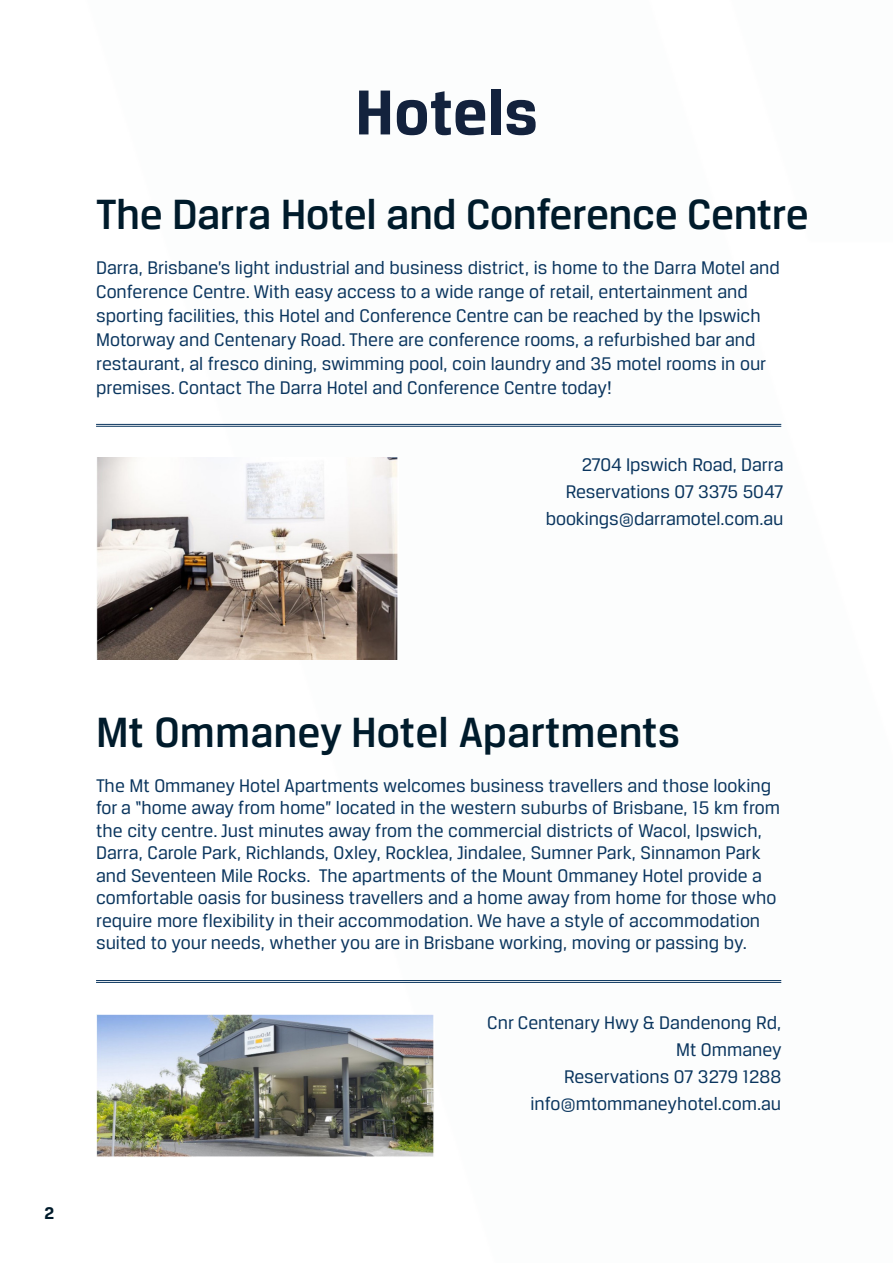
<style>
.page{position:relative;width:893px;height:1263px;background:#fff}
.page>*{position:absolute;margin:0;border:0;box-sizing:border-box;transform-origin:0 0}
.t1{font:700 67.5px "Breuer Text";color:#13223d}
.t2{font:500 45px "Breuer Text";letter-spacing:-.01em;color:#001b2b}
.t3{font:19.5px/22.5px "Breuer Text";color:#0a355e}
.t4{font:700 18px "Breuer Text";color:#001b2b}
</style>
<div class="page">
<hr style="left:96px;top:980px;width:685px;height:1px;background:#0a355e">
<hr style="left:96px;top:982px;width:685px;height:1px;background:#0a355e">
<img style="left:96px;top:1014px;width:338px;height:143px">
<hr style="left:96px;top:424px;width:685px;height:1px;background:#0a355e">
<hr style="left:96px;top:426px;width:685px;height:1px;background:#0a355e">
<img style="left:97px;top:457px;width:301px;height:202px">
<p class="t1" style="left:355px;top:74px;width:184px">Hotels</p>
<p class="t2" style="left:96px;top:190px;width:714px">The Darra Hotel and Conference Centre</p>
<p class="t3" style="left:96px;top:255px;width:685px;line-height:24px">Darra, Brisbane’s light industrial and business district, is home to the Darra Motel and Conference Centre. With easy access to a wide range of retail, entertainment and sporting facilities, this Hotel and Conference Centre can be reached by the Ipswich Motorway and Centenary Road. There are conference rooms, a refurbished bar and restaurant, al fresco dining, swimming pool, coin laundry and 35 motel rooms in our premises. Contact The Darra Hotel and Conference Centre today!</p>
<p class="t3" style="left:582px;top:453px;width:203px">2704 Ipswich Road, Darra</p>
<p class="t3" style="left:566px;top:480px;width:219px">Reservations 07 3375 5047</p>
<p class="t3" style="left:546px;top:507px;width:239px">bookings@darramotel.com.au</p>
<p class="t4" style="left:45px;top:1203px;width:11px">2</p>
<p class="t2" style="left:96px;top:707px;width:586px">Mt Ommaney Hotel Apartments</p>
<p class="t3" style="left:96px;top:774px;width:685px">The Mt Ommaney Hotel Apartments welcomes business travellers and those looking for a “home away from home” located in the western suburbs of Brisbane, 15 km from the city centre. Just minutes away from the commercial districts of Wacol, Ipswich, Darra, Carole Park, Richlands, Oxley, Rocklea, Jindalee, Sumner Park, Sinnamon Park and Seventeen Mile Rocks. The apartments of the Mount Ommaney Hotel provide a comfortable oasis for business travellers and a home away from home for those who require more flexibility in their accommodation. We have a style of accommodation suited to your needs, whether you are in Brisbane working, moving or passing by.</p>
<p class="t3" style="left:487px;top:1009px;width:296px;line-height:27px;text-align:right">Cnr Centenary Hwy &amp; Dandenong Rd,<br>Mt Ommaney</p>
<p class="t3" style="left:564px;top:1065px;width:219px">Reservations 07 3279 1288</p>
<p class="t3" style="left:530px;top:1092px;width:252px">info@mtommaneyhotel.com.au</p>
</div>
